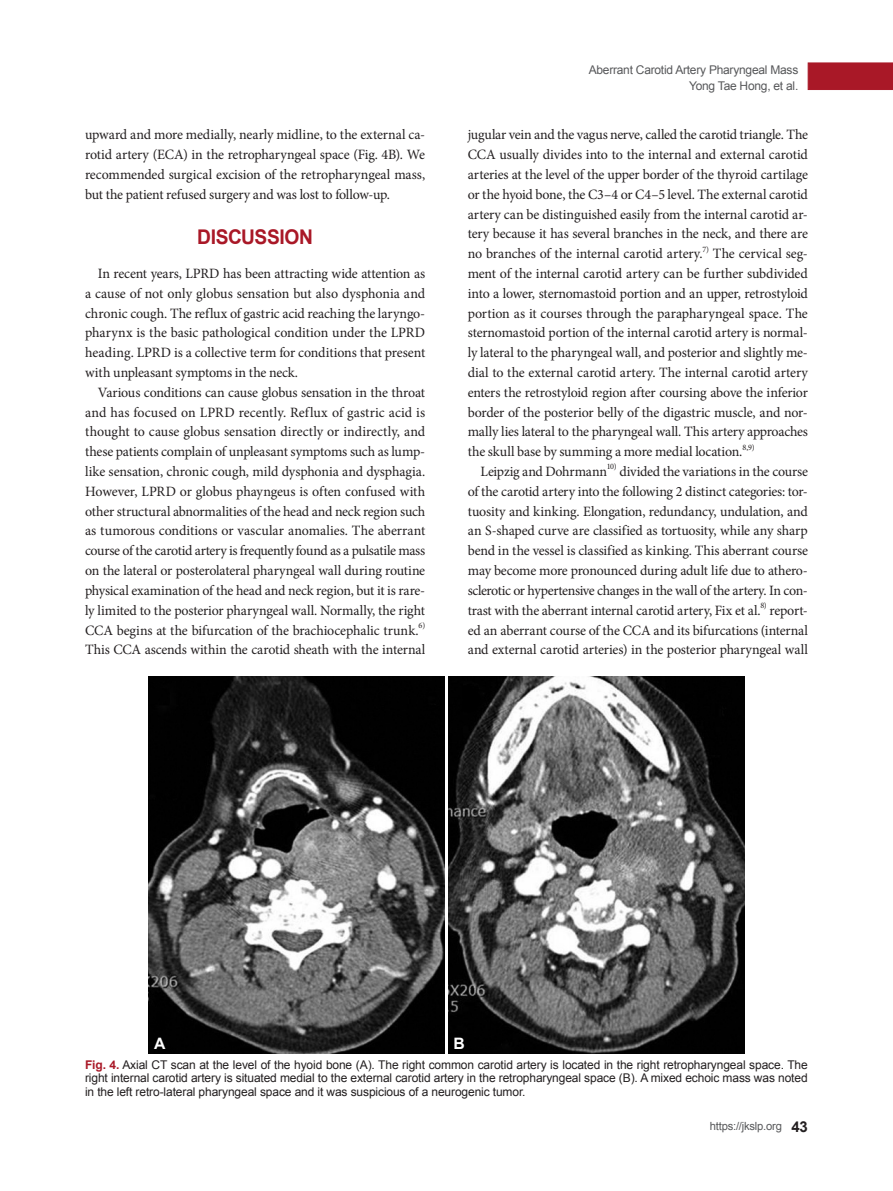
<style>
.page{position:relative;width:893px;height:1191px;background:#fff}
.page>*{position:absolute;margin:0;border:0;box-sizing:border-box;transform-origin:0 0}
.t1{font:700 20.25px "Arial";letter-spacing:-.02em;color:#a91827;scale:.95 1}
.t2{font:700 15.75px "Arial";color:#fff}
.t3{font:14.25px/19.8px "Minion Pro";letter-spacing:-.01em;color:#231f20;text-align:justify}
.t4{font:12px/13.5px "Arial";letter-spacing:-.01em;color:#231f20;text-align:justify}
.t5{font:12px/15.8px "Arial";letter-spacing:-.02em;color:#57585a;text-align:right}
.t6{font:11.25px "Arial";letter-spacing:-.02em;color:#57585a}
.t7{font:8.25px "Minion Pro";color:#231f20}
.s1{font-weight:700;color:#a91827}
.s2{font-weight:700;font-size:15px;color:#231f20}
</style>
<div class="page">
<div style="left:808px;top:63px;width:85px;height:27px;background:#a91827"></div>
<img style="left:149px;top:676px;width:295px;height:378px">
<img style="left:449px;top:676px;width:295px;height:378px">
<p class="t3" style="left:85px;top:125px;width:342px">upward and more medially, nearly midline, to the external ca&shy;rotid artery (ECA) in the retropharyngeal space (Fig. 4B). We recommended surgical excision of the retropharyngeal mass, but the patient refused surgery and was lost to follow-up.</p>
<h1 class="t1" style="left:197px;top:223px;width:123px">DISCUSSION</h1>
<p class="t3" style="left:85px;top:264px;width:342px;text-indent:13px">In recent years, LPRD has been attracting wide attention as a cause of not only globus sensation but also dysphonia and chronic cough. The reflux of gastric acid reaching the laryngo&shy;pharynx is the basic pathological condition under the LPRD heading. LPRD is a collective term for conditions that present with unpleasant symptoms in the neck.</p>
<p class="t3" style="left:85px;top:382px;width:342px;text-indent:13px">Various conditions can cause globus sensation in the throat and has focused on LPRD recently. Reflux of gastric acid is thought to cause globus sensation directly or indirectly, and these patients complain of unpleasant symptoms such as lump&shy;like sensation, chronic cough, mild dysphonia and dysphagia.<br>However, LPRD or globus phayngeus is often confused with other structural abnormalities of the head and neck region such as tumorous conditions or vascular anomalies. The aberrant course of the carotid artery is frequently found as a pulsatile mass on the lateral or posterolateral pharyngeal wall during routine physical examination of the head and neck region, but it is rare&shy;ly limited to the posterior pharyngeal wall. Normally, the right CCA begins at the bifurcation of the brachiocephalic trunk.</p>
<p class="t7" style="left:419px;top:619px;width:8px">6)</p>
<p class="t3" style="left:85px;top:640px;width:342px">This CCA ascends within the carotid sheath with the internal</p>
<p class="t5" style="left:589px;top:62px;width:211px">Aberrant Carotid Artery Pharyngeal Mass<br>Yong Tae Hong, et al.</p>
<p class="t3" style="left:468px;top:125px;width:342px">jugular vein and the vagus nerve, called the carotid triangle. The CCA usually divides into to the internal and external carotid arteries at the level of the upper border of the thyroid cartilage or the hyoid bone, the C3–4 or C4–5 level. The external carotid artery can be distinguished easily from the internal carotid ar&shy;tery because it has several branches in the neck, and there are no branches of the internal carotid artery.</p>
<p class="t7" style="left:702px;top:243px;width:8px">7)</p>
<p class="t3" style="left:468px;top:244px;width:342px;text-indent:245px">The cervical seg&shy;ment of the internal carotid artery can be further subdivided into a lower, sternomastoid portion and an upper, retrostyloid portion as it courses through the parapharyngeal space. The sternomastoid portion of the internal carotid artery is normal&shy;ly lateral to the pharyngeal wall, and posterior and slightly me&shy;dial to the external carotid artery. The internal carotid artery enters the retrostyloid region after coursing above the inferior border of the posterior belly of the digastric muscle, and nor&shy;mally lies lateral to the pharyngeal wall. This artery approaches the skull base by summing a more medial location.</p>
<p class="t7" style="left:742px;top:441px;width:14px">8,9)</p>
<p class="t3" style="left:480px;top:462px;width:128px">Leipzig and Dohrmann</p>
<p class="t7" style="left:607px;top:461px;width:11px">10)</p>
<p class="t3" style="left:468px;top:462px;width:342px;text-indent:152px">divided the variations in the course of the carotid artery into the following 2 distinct categories: tor&shy;tuosity and kinking. Elongation, redundancy, undulation, and an S-shaped curve are classified as tortuosity, while any sharp bend in the vessel is classified as kinking. This aberrant course may become more pronounced during adult life due to athero&shy;sclerotic or hypertensive changes in the wall of the artery. In con&shy;trast with the aberrant internal carotid artery, Fix et al.</p>
<p class="t7" style="left:760px;top:600px;width:8px">8)</p>
<p class="t3" style="left:468px;top:600px;width:342px;text-indent:302px">report&shy;ed an aberrant course of the CCA and its bifurcations (internal and external carotid arteries) in the posterior pharyngeal wall</p>
<p class="t2" style="left:154px;top:1033px;width:13px">A</p>
<p class="t2" style="left:454px;top:1033px;width:13px">B</p>
<p class="t4" style="left:85px;top:1057px;width:724px"><span class="s1">Fig. 4.</span> Axial CT scan at the level of the hyoid bone (A). The right common carotid artery is located in the right retropharyngeal space. The right internal carotid artery is situated medial to the external carotid artery in the retropharyngeal space (B). A mixed echoic mass was noted in the left retro-lateral pharyngeal space and it was suspicious of a neurogenic tumor.</p>
<p class="t6" style="left:710px;top:1118px;width:100px">https://jkslp.org <span class="s2">43</span></p>
</div>
